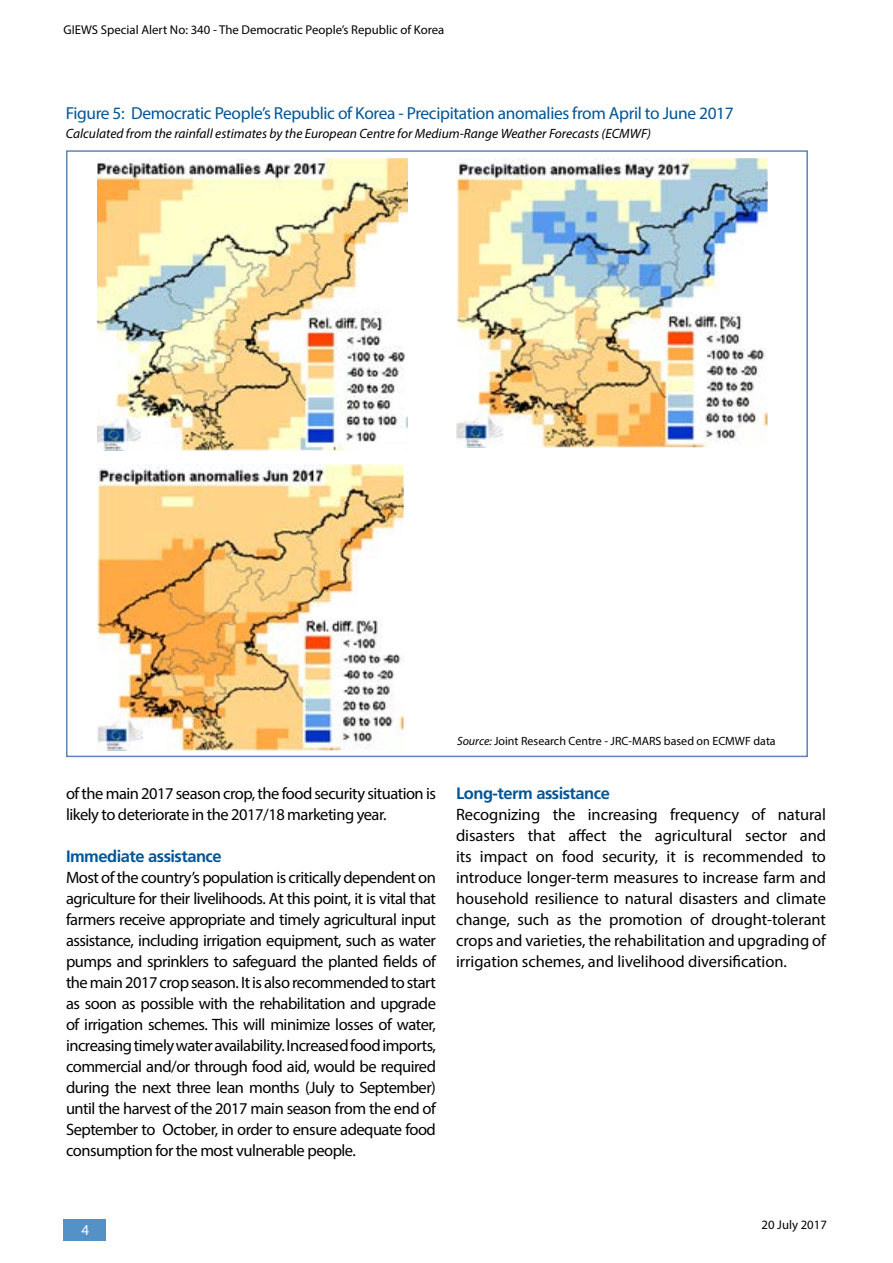
<style>
.page{position:relative;width:893px;height:1263px;background:#fff}
.page>*{position:absolute;margin:0;border:0;box-sizing:border-box;transform-origin:0 0}
.t1{font:17.4px "Myriad Pro";letter-spacing:-.02em;color:#005596}
.t2{font:16.5px/21px "Myriad Pro";letter-spacing:-.03em;color:#000;text-align:justify}
.t3{font:700 16.5px "Frutiger LT Std";letter-spacing:-.03em;color:#005596}
.t4{font:15px "Myriad Pro";color:#fff}
.t5{font:italic 13.5px "Myriad Pro";color:#000}
.t6{font:12.75px "Myriad Pro";color:#000}
.t7{font:12px "Myriad Pro";color:#000}
.s1{font-style:italic}
</style>
<div class="page">
<div style="left:63px;top:1219px;width:42px;height:21px;background:#5391c7"></div>
<img style="left:97px;top:464px;width:307px;height:287px">
<img style="left:457px;top:158px;width:310px;height:290px">
<img style="left:97px;top:158px;width:310px;height:293px">
<p class="t6" style="left:63px;top:22px;width:382px">GIEWS Special Alert No: 340 - The Democratic People’s Republic of Korea</p>
<p class="t1" style="left:66px;top:103px;width:670px">Figure 5: Democratic People’s Republic of Korea - Precipitation anomalies from April to June 2017</p>
<p class="t5" style="left:66px;top:126px;width:587px">Calculated from the rainfall estimates by the European Centre for Medium-Range Weather Forecasts (ECMWF)</p>
<p class="t2" style="left:66px;top:783px;width:371px">of the main 2017 season crop, the food security situation is likely to deteriorate in the 2017/18 marketing year.</p>
<p class="t3" style="left:66px;top:847px;width:157px">Immediate assistance</p>
<p class="t2" style="left:66px;top:867px;width:372px">Most of the country’s population is critically dependent on agriculture for their livelihoods. At this point, it is vital that farmers receive appropriate and timely agricultural input assistance, including irrigation equipment, such as water pumps and sprinklers to safeguard the planted fields of the main 2017 crop season. It is also recommended to start as soon as possible with the rehabilitation and upgrade of irrigation schemes. This will minimize losses of water, increasing timely water availability. Increased food imports, commercial and/or through food aid, would be required during the next three lean months (July to September) until the harvest of the 2017 main season from the end of September to October, in order to ensure adequate food consumption for the most vulnerable people.</p>
<p class="t7" style="left:457px;top:734px;width:320px"><span class="s1">Source:</span> Joint Research Centre - JRC-MARS based on ECMWF data</p>
<p class="t3" style="left:456px;top:784px;width:155px">Long-term assistance</p>
<p class="t2" style="left:456px;top:804px;width:371px">Recognizing the increasing frequency of natural disasters that affect the agricultural sector and its impact on food security, it is recommended to introduce longer-term measures to increase farm and household resilience to natural disasters and climate change, such as the promotion of drought-tolerant crops and varieties, the rehabilitation and upgrading of irrigation schemes, and livelihood diversification.</p>
<p class="t4" style="left:82px;top:1220px;width:9px">4</p>
<p class="t6" style="left:761px;top:1216px;width:67px">20 July 2017</p>
</div>
